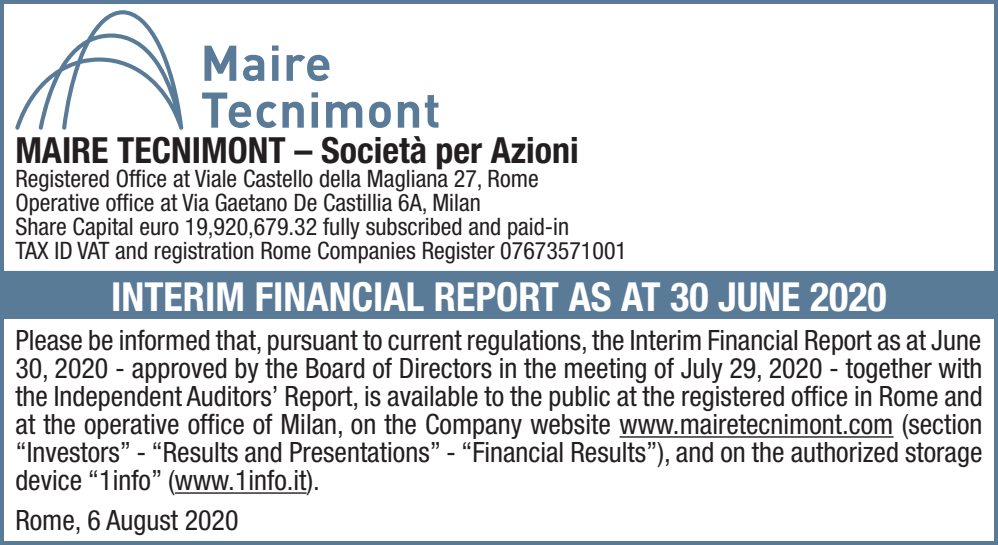
<style>
.page{position:relative;width:998px;height:545px;background:#fff}
.page>*{position:absolute;margin:0;border:0;box-sizing:border-box;transform-origin:0 0}
.t1{font:700 condensed 40px "Helvetica Neue LT Std";color:#fff}
.t2{font:700 condensed 36px "Helvetica Neue LT Std";color:#231f20}
.t3{font:condensed 28px/28px "Helvetica Neue LT Std";color:#231f20;text-align:justify}
.t4{font:condensed 24px/24px "Helvetica Neue LT Std";color:#231f20}
</style>
<div class="page">
<div style="left:4px;top:271px;width:990px;height:48px;background:#5a7b98"></div>
<hr style="left:619px;top:436px;width:274px;height:1px;background:#231f20">
<hr style="left:175px;top:492px;width:131px;height:1px;background:#231f20">
<div style="left:0;top:0;width:998px;height:544px;border:4px solid #5a7b98"></div>
<svg style="left:15px;top:10px;width:168px;height:120px"></svg>
<svg style="left:202px;top:45px;width:236px;height:83px"></svg>
<p class="t2" style="left:15px;top:128px;width:565px">MAIRE TECNIMONT – Società per Azioni</p>
<p class="t4" style="left:15px;top:166px;width:613px">Registered Office at Viale Castello della Magliana 27, Rome Operative office at Via Gaetano De Castillia 6A, Milan<br>Share Capital euro 19,920,679.32 fully subscribed and paid-in<br>TAX ID VAT and registration Rome Companies Register 07673571001</p>
<h1 class="t1" style="left:111px;top:272px;width:777px">INTERIM FINANCIAL REPORT AS AT 30 JUNE 2020</h1>
<p class="t3" style="left:15px;top:325px;width:969px">Please be informed that, pursuant to current regulations, the Interim Financial Report as at June 30, 2020 - approved by the Board of Directors in the meeting of July 29, 2020 - together with the Independent Auditors’ Report, is available to the public at the registered office in Rome and at the operative office of Milan, on the Company website www.mairetecnimont.com (section “Investors” - “Results and Presentations” - “Financial Results”), and on the authorized storage device “1info” (www.1info.it).</p>
<p class="t3" style="left:15px;top:505px;width:225px">Rome, 6 August 2020</p>
</div>
